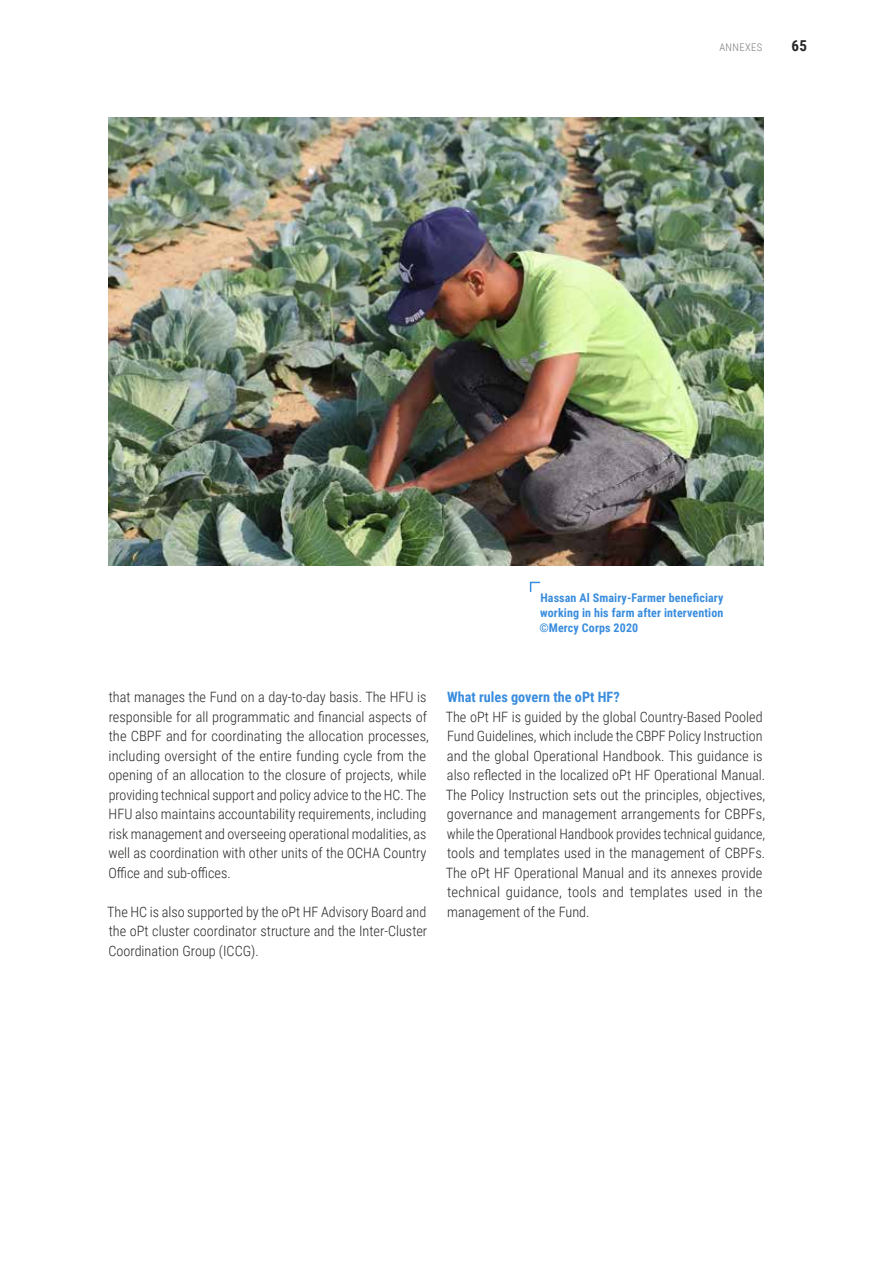
<style>
.page{position:relative;width:893px;height:1263px;background:#fff}
.page>*{position:absolute;margin:0;border:0;box-sizing:border-box;transform-origin:0 0}
.t1{font:700 15px "Roboto Condensed";color:#282827}
.t2{font:300 14.25px/19.5px "Roboto Condensed";color:#282827}
.t3{font:700 14.25px "Roboto Condensed";color:#3a8dde}
.t4{font:700 12px/15px "Roboto Condensed";letter-spacing:.01em;color:#3a8dde;text-align:justify}
.t5{font:300 10.5px "Roboto Condensed";letter-spacing:.045em;color:#7c7b7b}
</style>
<div class="page">
<img style="left:108px;top:117px;width:656px;height:448px">
<svg style="left:529px;top:581px;width:12px;height:12px"></svg>
<p class="t5" style="left:719px;top:40px;width:45px">ANNEXES</p>
<p class="t1" style="left:791px;top:35px;width:17px">65</p>
<p class="t4" style="left:539px;top:590px;width:186px">Hassan Al Smairy-Farmer beneficiary working in his farm after intervention ©Mercy Corps 2020</p>
<p class="t2" style="left:108px;top:687px;width:322px">that manages the Fund on a day-to-day basis. The HFU is responsible for all programmatic and financial aspects of the CBPF and for coordinating the allocation processes, including oversight of the entire funding cycle from the opening of an allocation to the closure of projects, while providing technical support and policy advice to the HC. The HFU also maintains accountability requirements, including risk management and overseeing operational modalities, as well as coordination with other units of the OCHA Country Office and sub-offices.</p>
<p class="t2" style="left:107px;top:901px;width:322px;text-align:justify">The HC is also supported by the oPt HF Advisory Board and the oPt cluster coordinator structure and the Inter-Cluster Coordination Group (ICCG).</p>
<p class="t3" style="left:447px;top:687px;width:174px">What rules govern the oPt HF?</p>
<p class="t2" style="left:446px;top:706px;width:321px">The oPt HF is guided by the global Country-Based Pooled Fund Guidelines, which include the CBPF Policy Instruction and the global Operational Handbook. This guidance is also reflected in the localized oPt HF Operational Manual.<br>The Policy Instruction sets out the principles, objectives, governance and management arrangements for CBPFs, while the Operational Handbook provides technical guidance, tools and templates used in the management of CBPFs.<br>The oPt HF Operational Manual and its annexes provide technical guidance, tools and templates used in the management of the Fund.</p>
</div>
